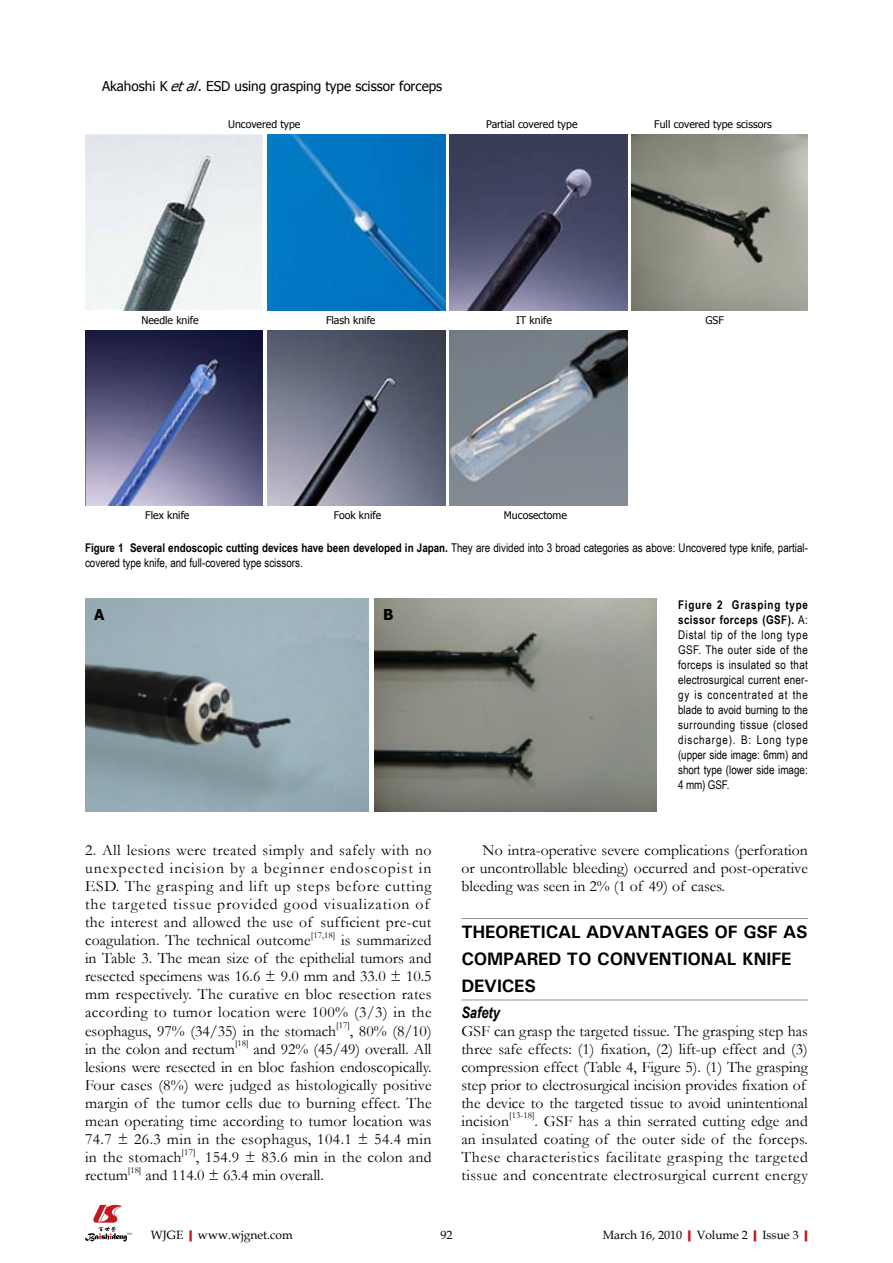
<style>
.page{position:relative;width:893px;height:1263px;background:#fff}
.page>*{position:absolute;margin:0;border:0;box-sizing:border-box;transform-origin:0 0}
.t1{font:700 18px/27px "Univers";letter-spacing:-.01em;color:#000}
.t2{font:15.75px/18px "Garamond";letter-spacing:.005em;color:#000;text-align:justify}
.t3{font:15.75px/18px "Garamond";letter-spacing:.045em;color:#000}
.t4{font:italic 700 15.75px "Arial Narrow";color:#000}
.t5{font:700 15px "Tahoma";color:#000}
.t6{font:13.5px "Tahoma";color:#000}
.t7{font:12px/15px "Arial Narrow";color:#000}
.t8{font:12px "Book Antiqua";color:#000}
.t9{font:10.5px "Tahoma";color:#000}
.t10{font:9.15px "Garamond";letter-spacing:.005em;color:#000}
.s1{font-style:italic}
.s2{font-weight:700}
.s3{font-weight:700;color:#c01920}
</style>
<div class="page">
<svg style="left:85px;top:1205px;width:48px;height:36px"></svg>
<img style="left:85px;top:135px;width:178px;height:175px">
<img style="left:268px;top:135px;width:177px;height:175px">
<img style="left:85px;top:330px;width:178px;height:175px">
<img style="left:268px;top:331px;width:177px;height:174px">
<img style="left:450px;top:135px;width:177px;height:175px">
<img style="left:450px;top:330px;width:177px;height:175px">
<img style="left:632px;top:135px;width:176px;height:175px">
<img style="left:85px;top:599px;width:284px;height:213px">
<img style="left:374px;top:599px;width:283px;height:213px">
<hr style="left:461px;top:918px;width:347px;height:1px;background:#949495">
<hr style="left:461px;top:1000px;width:347px;height:1px;background:#949495">
<p class="t6" style="left:102px;top:77px;width:342px">Akahoshi K <span class="s1">etal</span>. ESD using grasping type scissor forceps</p>
<p class="t9" style="left:228px;top:117px;width:74px">Uncovered type</p>
<p class="t9" style="left:486px;top:117px;width:93px">Partial covered type</p>
<p class="t9" style="left:654px;top:117px;width:119px">Full covered type scissors</p>
<p class="t9" style="left:141px;top:313px;width:59px">Needle knife</p>
<p class="t9" style="left:326px;top:313px;width:51px">Flash knife</p>
<p class="t9" style="left:516px;top:313px;width:37px">IT knife</p>
<p class="t9" style="left:705px;top:313px;width:20px">GSF</p>
<p class="t9" style="left:145px;top:508px;width:46px">Flex knife</p>
<p class="t9" style="left:334px;top:508px;width:49px">Fook knife</p>
<p class="t9" style="left:504px;top:508px;width:65px">Mucosectome</p>
<p class="t7" style="left:85px;top:540px;width:724px"><span class="s2">Figure 1 Several endoscopic cutting devices have been developed in Japan.</span> They are divided into 3 broad categories as above: Uncovered type knife, partial&shy;covered type knife, and full-covered type scissors.</p>
<p class="t7" style="left:678px;top:597px;width:131px;text-align:justify"><span class="s2">Figure 2 Grasping type sc-issor forceps (GSF).</span> A:<br>Distal tip of the long type GSF. The outer side of the forceps is insulated so that e-lectrosurgical current ener&shy;gy is concentrated at the blade to avoid burning to the surrounding tissue (closed discharge). B: Long type (upper side image: 6mm) and short type (lower side image:<br>4 mm) GSF.</p>
<p class="t5" style="left:94px;top:604px;width:12px">A</p>
<p class="t5" style="left:383px;top:604px;width:12px">B</p>
<p class="t3" style="left:85px;top:841px;width:348px">2. All lesions were treated simply and safely with no unexpected incision by a beginner endoscopist in ESD. The grasping and lift up steps before cutting the targeted tissue provided good visualization of the interest and allowed the use of sufficient pre-cut coagulation. The technical outcome</p>
<p class="t10" style="left:311px;top:928px;width:26px">[17,18]</p>
<p class="t2" style="left:85px;top:931px;width:348px;text-indent:256px">is summarized in Table 3. The mean size of the epithelial tumors and resected specimens was 16.6 ± 9.0 mm and 33.0 ± 10.5 mm respectively. The curative en bloc resection rates according to tumor location were 100% (3/3) in the esophagus, 97% (34/35) in the stomach</p>
<p class="t10" style="left:336px;top:1019px;width:15px">[17]</p>
<p class="t2" style="left:350px;top:1021px;width:83px">, 80% (8/10)</p>
<p class="t2" style="left:85px;top:1039px;width:152px">in the colon and rectum</p>
<p class="t10" style="left:235px;top:1037px;width:15px">[18]</p>
<p class="t2" style="left:85px;top:1039px;width:348px;text-indent:168px">and 92% (45/49) overall. All lesions were resected in en bloc fashion endoscopically.<br>Four cases (8%) were judged as histologically positive margin of the tumor cells due to burning effect. The mean operating time according to tumor location was 74.7 ± 26.3 min in the esophagus, 104.1 ± 54.4 min in the stomach</p>
<p class="t10" style="left:182px;top:1145px;width:16px">[17]</p>
<p class="t2" style="left:196px;top:1148px;width:237px">, 154.9 ± 83.6 min in the colon and</p>
<p class="t10" style="left:128px;top:1163px;width:15px">[18]</p>
<p class="t2" style="left:145px;top:1166px;width:180px">and 114.0 ± 63.4 min overall.</p>
<p class="t2" style="left:85px;top:1166px;width:44px">rectum</p>
<p class="t2" style="left:461px;top:841px;width:348px;text-indent:21px">No intra-operative severe complications (perforation or uncontrollable bleeding) occurred and post-operative bleeding was seen in 2% (1 of 49) of cases.</p>
<p class="t1" style="left:461px;top:918px;width:348px">THEORETICAL ADVANTAGES OF GSF AS<br>COMPARED TO CONVENTIONAL KNIFE<br>DEVICES</p>
<p class="t4" style="left:461px;top:1000px;width:40px">Safety</p>
<p class="t2" style="left:461px;top:1021px;width:348px;text-align:left">GSF can grasp the targeted tissue. The grasping step has three safe effects: (1) fixation, (2) lift-up effect and (3) compression effect (Table 4, Figure 5). (1) The grasping step prior to electrosurgical incision provides fixation of the device to the targeted tissue to avoid unintentional incision</p>
<p class="t10" style="left:509px;top:1109px;width:27px">[13-18]</p>
<p class="t2" style="left:461px;top:1111px;width:348px;text-indent:73px">. GSF has a thin serrated cutting edge and an insulated coating of the outer side of the forceps.<br>These characteristics facilitate grasping the targeted tissue and concentrate electrosurgical current energy</p>
<p class="t8" style="left:151px;top:1226px;width:143px">WJGE<span class="s3">|</span>www.wjgnet.com</p>
<p class="t8" style="left:440px;top:1226px;width:13px">92</p>
<p class="t8" style="left:603px;top:1226px;width:212px">March 16, 2010<span class="s3">|</span>Volume 2<span class="s3">|</span>Issue 3<span class="s3">|</span></p>
</div>
